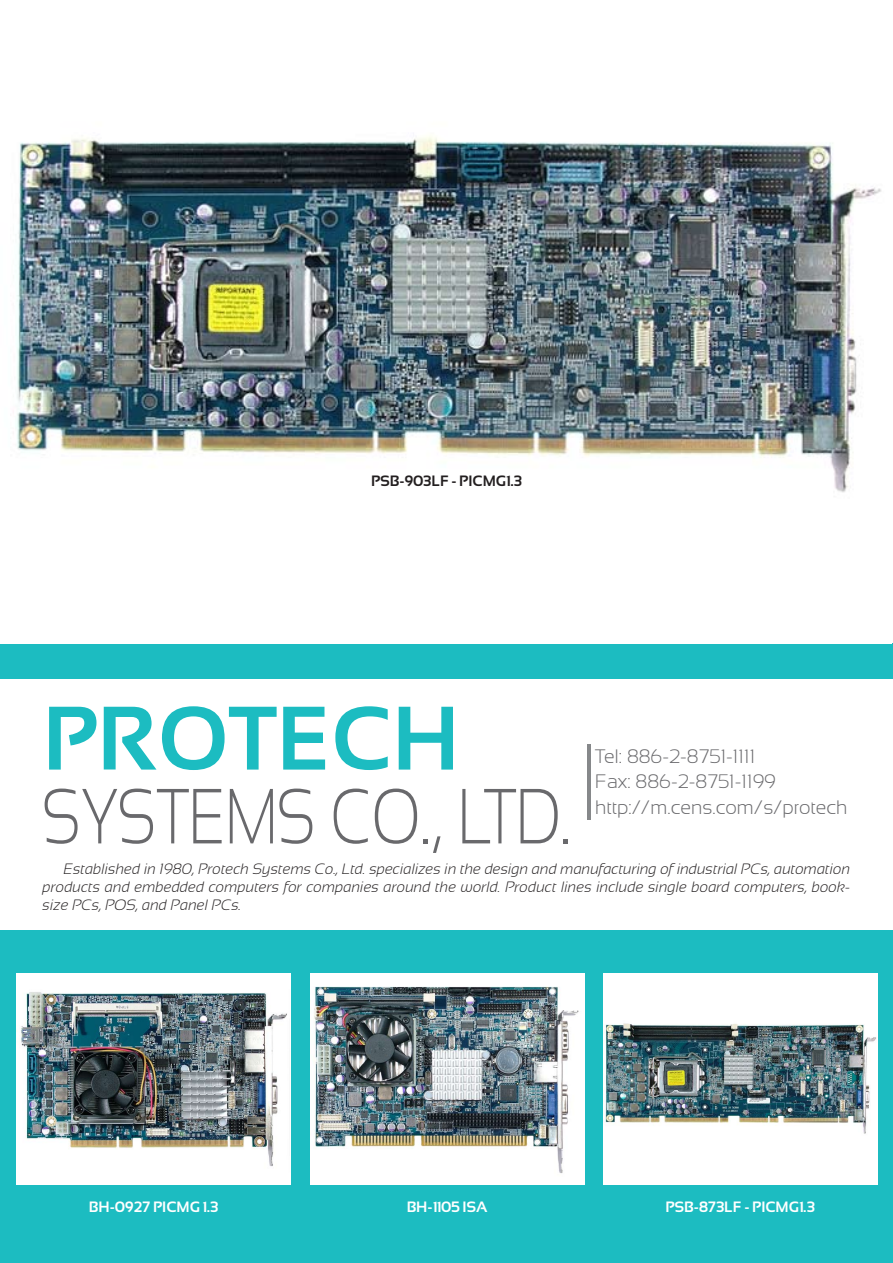
<style>
.page{position:relative;width:893px;height:1263px;background:#fff}
.page>*{position:absolute;margin:0;border:0;box-sizing:border-box;transform-origin:0 0}
.公司名大標{font:700 90px "Sansation";color:#1cbcc1}
.公司名大標-2{font:300 78px "Sansation";color:#69696c;scale:.78 1}
.公司內容{font:300 19.5px "Sansation";color:#69696c}
.副標內文{font:italic 300 15px/18px "Sansation";color:#231f20;text-align:justify}
.產品名{font:700 15px "Sansation";color:#fff}
.產品名-2{font:700 15px "Sansation";color:#231f20}
</style>
<div class="page">
<div style="left:0;top:643px;width:893px;height:620px;background:#1cbcc1"></div>
<div style="left:0;top:679px;width:893px;height:251px;background:#fff"></div>
<img style="left:17px;top:973px;width:274px;height:212px">
<img style="left:310px;top:973px;width:274px;height:212px">
<img style="left:604px;top:973px;width:274px;height:212px">
<hr style="left:587px;top:744px;width:3px;height:76px;background:#86888a">
<img style="left:16px;top:136px;width:866px;height:357px">
<p class="產品名-2" style="left:371px;top:472px;width:152px">PSB-903LF - PICMG1.3</p>
<p class="公司名大標" style="left:43px;top:688px;width:419px">PROTECH</p>
<p class="公司名大標-2" style="left:43px;top:773px;width:678px">SYSTEMS CO., LTD.</p>
<p class="公司內容" style="left:595px;top:745px;width:161px">Tel: 886-2-8751-1111</p>
<p class="公司內容" style="left:595px;top:771px;width:182px">Fax: 886-2-8751-1199</p>
<p class="公司內容" style="left:595px;top:796px;width:254px">http://m.cens.com/s/protech</p>
<p class="副標內文" style="left:43px;top:860px;width:809px;text-indent:21px">Established in 1980, Protech Systems Co., Ltd. specializes in the design and manufacturing of industrial PCs, automation products and embedded computers for companies around the world. Product lines include single board computers, book&shy;size PCs, POS, and Panel PCs.</p>
<p class="產品名" style="left:89px;top:1199px;width:131px">BH-0927 PICMG 1.3</p>
<p class="產品名" style="left:407px;top:1199px;width:82px">BH-1105 ISA</p>
<p class="產品名" style="left:665px;top:1199px;width:151px">PSB-873LF - PICMG1.3</p>
</div>
